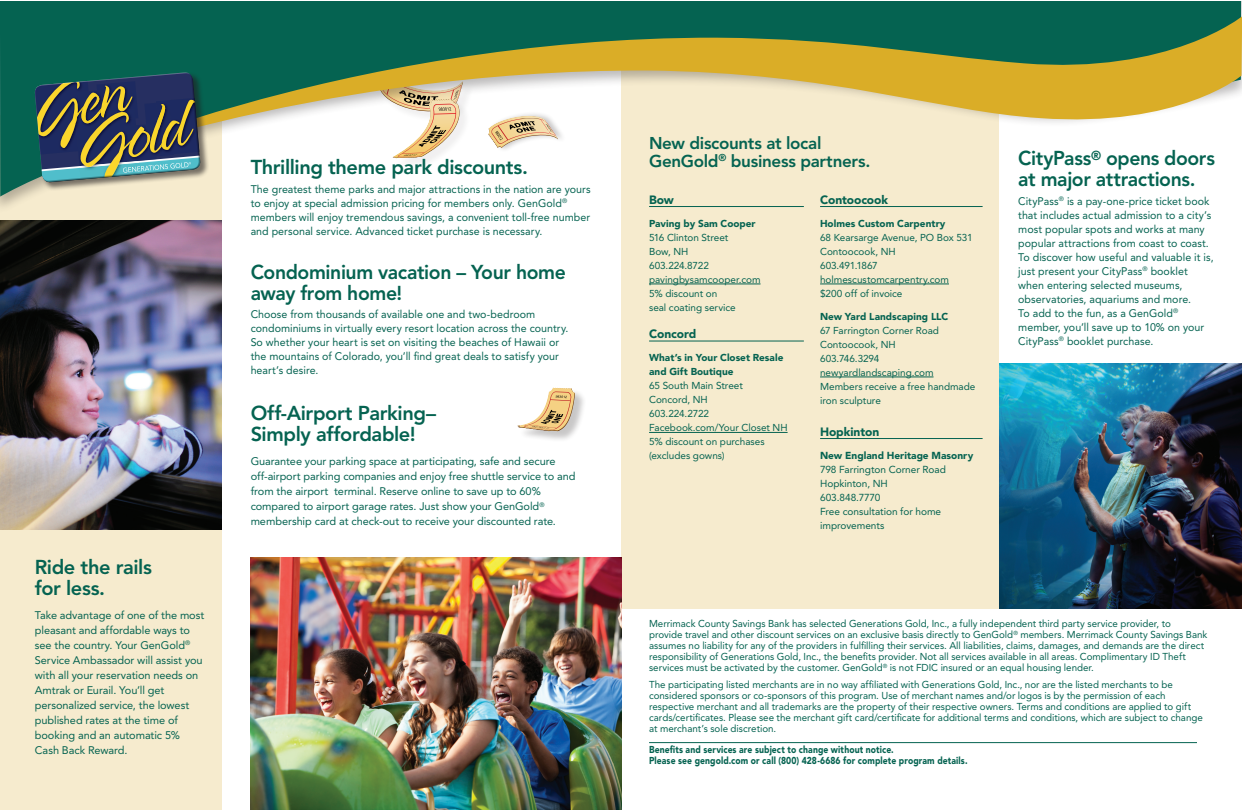
<style>
.page{position:relative;width:1242px;height:810px;background:#fff}
.page>*{position:absolute;margin:0;border:0;box-sizing:border-box;transform-origin:0 0}
.t1{font:800 20px/21px "Avenir";letter-spacing:-.02em;color:#056351}
.t2{font:800 17px/18px "Avenir";letter-spacing:-.02em;color:#056351}
.t3{font:900 12px "Avenir";letter-spacing:-.005em;color:#056351}
.t4{font:11px/14px "Avenir";color:#056351}
.t5{font:10.1px/14px "Avenir";letter-spacing:-.005em;color:#056351}
.t6{font:10px/14px "Avenir";letter-spacing:-.005em;color:#056351}
.t7{font:900 10px/11px "Avenir";letter-spacing:.01em;color:#056351;scale:.86 1}
.s1{font-weight:900}
</style>
<div class="page">
<div style="left:621px;top:64px;width:378px;height:545px;background:#f6ebce"></div>
<div style="left:0;top:116px;width:222px;height:694px;background:#f6ebce"></div>
<div style="left:0;top:0;width:1242px;height:214px;background:#231f20;opacity:.31"></div>
<svg style="left:0;top:1px;width:1241px;height:196px"></svg>
<svg style="left:45px;top:16px;width:1197px;height:158px"></svg>
<div style="left:34px;top:72px;width:175px;height:119px;background:#211d1e;opacity:.59"></div>
<svg style="left:33px;top:71px;width:168px;height:112px;background:#4e6161"></svg>
<hr style="left:649px;top:742px;width:548px;height:1px;background:#056351">
<hr style="left:649px;top:206px;width:155px;height:1px;background:#056351">
<hr style="left:649px;top:284px;width:112px;height:1px;background:#056351">
<hr style="left:649px;top:341px;width:155px;height:1px;background:#056351">
<hr style="left:649px;top:432px;width:139px;height:1px;background:#056351">
<hr style="left:820px;top:206px;width:163px;height:1px;background:#056351">
<hr style="left:820px;top:284px;width:129px;height:1px;background:#056351">
<hr style="left:820px;top:377px;width:114px;height:1px;background:#056351">
<hr style="left:820px;top:438px;width:163px;height:1px;background:#056351">
<img style="left:0;top:221px;width:222px;height:308px">
<div style="left:519px;top:389px;width:67px;height:54px;background:#231f20;opacity:.25"></div>
<svg style="left:517px;top:388px;width:58px;height:43px"></svg>
<div style="left:488px;top:111px;width:79px;height:41px;background:#231f20;opacity:.25"></div>
<svg style="left:488px;top:116px;width:70px;height:32px"></svg>
<img style="left:251px;top:558px;width:370px;height:252px">
<img style="left:999px;top:364px;width:243px;height:245px">
<hr style="left:0;top:0;width:1242px;height:1px;background:#fff">
<p class="t1" style="left:35px;top:556px;width:119px">Ride the rails for less.</p>
<p class="t4" style="left:35px;top:607px;width:171px;line-height:15px">Take advantage of one of the most pleasant and affordable ways to see the country. Your GenGold<sup>®<br></sup>Service Ambassador will assist you with all your reservation needs on<br>Amtrak or Eurail. You’ll get personalized service, the lowest published rates at the time of booking and an automatic 5%<br>Cash Back Reward.</p>
<p class="t1" style="left:251px;top:156px;width:279px">Thrilling theme park discounts.</p>
<p class="t4" style="left:251px;top:182px;width:341px">The greatest theme parks and major attractions in the nation are yours to enjoy at special admission pricing for members only. GenGold<sup>® </sup>members will enjoy tremendous savings, a convenient toll-free number and personal service. Advanced ticket purchase is necessary.</p>
<p class="t1" style="left:251px;top:261px;width:317px">Condominium vacation – Your home away from home!</p>
<p class="t4" style="left:251px;top:307px;width:319px">Choose from thousands of available one and two-bedroom condominiums in virtually every resort location across the country.<br>So whether your heart is set on visiting the beaches of Hawaii or the mountains of Colorado, you’ll find great deals to satisfy your heart’s desire.</p>
<p class="t1" style="left:251px;top:403px;width:187px">Off-Airport Parking–<br>Simply affordable!</p>
<p class="t4" style="left:251px;top:454px;width:326px;line-height:15px">Guarantee your parking space at participating, safe and secure off-airport parking companies and enjoy free shuttle service to and from the airport terminal. Reserve online to save up to 60% compared to airport garage rates. Just show your GenGold<sup>® </sup>membership card at check-out to receive your discounted rate.</p>
<p class="t2" style="left:649px;top:134px;width:223px">New discounts at local<br>GenGold<sup>®</sup> business partners.</p>
<p class="t3" style="left:820px;top:192px;width:69px">Contoocook</p>
<p class="t6" style="left:820px;top:216px;width:154px"><span class="s1">Holmes Custom Carpentry<br></span>68 Kearsarge Avenue, PO Box 531<br>Contoocook, NH<br>603.491.1867 holmescustomcarpentry.com $200 off of invoice</p>
<p class="t6" style="left:820px;top:309px;width:157px"><span class="s1">New Yard Landscaping LLC<br></span>67 Farrington Corner Road<br>Contoocook, NH<br>603.746.3294 newyardlandscaping.com<br>Members receive a free handmade iron sculpture</p>
<p class="t3" style="left:820px;top:424px;width:61px">Hopkinton</p>
<p class="t5" style="left:820px;top:448px;width:155px"><span class="s1">New England Heritage Masonry<br></span>798 Farrington Corner Road<br>Hopkinton, NH<br>603.848.7770<br>Free consultation for home improvements</p>
<p class="t3" style="left:649px;top:192px;width:26px">Bow</p>
<p class="t6" style="left:649px;top:216px;width:113px"><span class="s1">Paving by Sam Cooper<br></span>516 Clinton Street<br>Bow, NH<br>603.224.8722 pavingbysamcooper.com<br>5% discount on<br>seal coating service</p>
<p class="t3" style="left:649px;top:327px;width:49px">Concord</p>
<p class="t6" style="left:649px;top:351px;width:140px"><span class="s1">What’s in Your Closet Resale and Gift Boutique<br></span>65 South Main Street<br>Concord, NH<br>603.224.2722<br>Facebook.com/Your Closet NH<br>5% discount on purchases (excludes gowns)</p>
<p class="t1" style="left:1018px;top:148px;width:198px">CityPass<sup>®</sup> opens doors at major attractions.</p>
<p class="t4" style="left:1018px;top:194px;width:197px">CityPass<sup>®</sup> is a pay-one-price ticket book that includes actual admission to a city’s most popular spots and works at many popular attractions from coast to coast.<br>To discover how useful and valuable it is, just present your CityPass<sup>®</sup> booklet when entering selected museums, observatories, aquariums and more.<br>To add to the fun, as a GenGold<sup>® </sup>member, you’ll save up to 10% on your CityPass<sup>®</sup> booklet purchase.</p>
<p class="t6" style="left:649px;top:618px;width:560px;line-height:11px">Merrimack County Savings Bank has selected Generations Gold, Inc., a fully independent third party service provider, to<br>provide travel and other discount services on an exclusive basis directly to GenGold<sup>®</sup> members. Merrimack County Savings Bank assumes no liability for any of the providers in fulfilling their services. All liabilities, claims, damages, and demands are the direct responsibility of Generations Gold, Inc., the benefits provider. Not all services available in all areas. Complimentary ID Theft services must be activated by the customer. GenGold<sup>®</sup> is not FDIC insured or an equal housing lender.</p>
<p class="t6" style="left:649px;top:679px;width:555px;line-height:11px">The participating listed merchants are in no way affiliated with Generations Gold, Inc., nor are the listed merchants to be considered sponsors or co-sponsors of this program. Use of merchant names and/or logos is by the permission of each respective merchant and all trademarks are the property of their respective owners. Terms and conditions are applied to gift cards/certificates. Please see the merchant gift card/certificate for additional terms and conditions, which are subject to change at merchant’s sole discretion.</p>
<p class="t7" style="left:649px;top:744px;width:372px">Benefits and services are subject to change without notice.<br>Please see gengold.com or call (800) 428-6686 for complete program details.</p>
</div>
